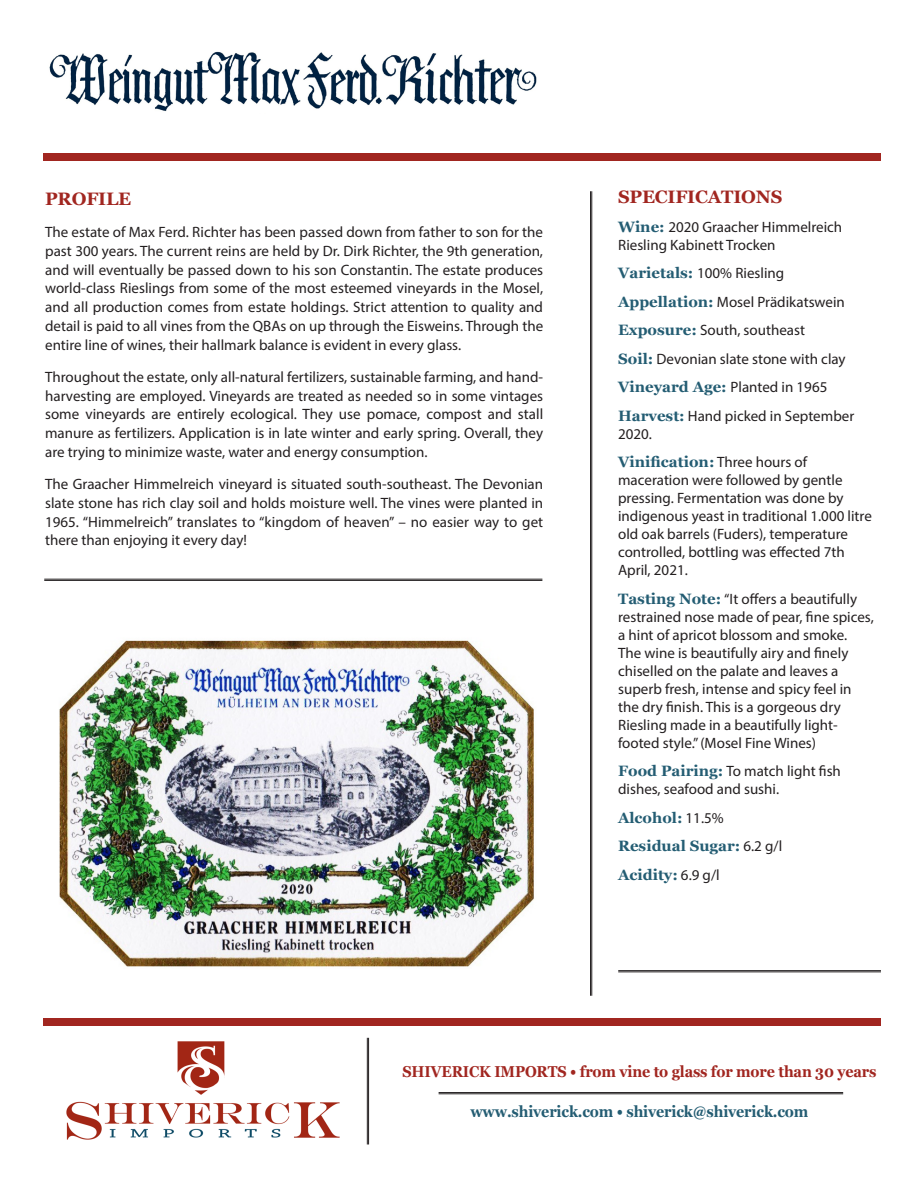
<style>
.page{position:relative;width:918px;height:1188px;background:#fff}
.page>*{position:absolute;margin:0;border:0;box-sizing:border-box;transform-origin:0 0}
.t1{font:700 18px "Georgia";letter-spacing:-.01em;color:#a12620}
.Address{font:700 15.75px "Georgia";letter-spacing:-.01em;color:#a12620;scale:.91 1}
.Address-2{font:700 15.75px "Georgia";letter-spacing:-.01em;color:#245d73;scale:.91 1}
.t2{font:15px/18px "Myriad Pro";color:#231f20}
.t3{font:700 15px "Georgia";color:#245d73}
.s1{font-family:"Georgia";font-weight:700;color:#245d73}
.s2{font-family:"Myriad Pro";font-weight:400;color:#231f20}
</style>
<div class="page">
<img style="left:49px;top:51px;width:488px;height:60px">
<img style="left:59px;top:640px;width:475px;height:327px">
<hr style="left:618px;top:970px;width:263px;height:1px;background:#231f20">
<hr style="left:618px;top:972px;width:263px;height:1px;background:#231f20">
<hr style="left:439px;top:1092px;width:404px;height:1px;background:#231f20">
<hr style="left:439px;top:1094px;width:404px;height:1px;background:#231f20">
<div style="left:44px;top:153px;width:837px;height:7px;background:#a12620"></div>
<hr style="left:44px;top:579px;width:498px;height:1px;background:#231f20">
<hr style="left:44px;top:580px;width:498px;height:1px;background:#231f20">
<div style="left:44px;top:1018px;width:837px;height:7px;background:#a12620"></div>
<img style="left:66px;top:1041px;width:274px;height:99px">
<hr style="left:590px;top:191px;width:1px;height:805px;background:#231f20">
<hr style="left:592px;top:191px;width:1px;height:805px;background:#231f20">
<hr style="left:367px;top:1038px;width:1px;height:106px;background:#231f20">
<hr style="left:368px;top:1038px;width:1px;height:106px;background:#231f20">
<p class="t1" style="left:45px;top:185px;width:88px">PROFILE</p>
<p class="t2" style="left:45px;top:222px;width:500px;line-height:18.8px;text-align:justify">The estate of Max Ferd. Richter has been passed down from father to son for the past 300 years. The current reins are held by Dr. Dirk Richter, the 9th generation, and will eventually be passed down to his son Constantin. The estate produces world-class Rieslings from some of the most esteemed vineyards in the Mosel, and all production comes from estate holdings. Strict attention to quality and detail is paid to all vines from the QBAs on up through the Eisweins. Through the entire line of wines, their hallmark balance is evident in every glass.</p>
<p class="t2" style="left:45px;top:367px;width:500px;line-height:18.8px;text-align:justify">Throughout the estate, only all-natural fertilizers, sustainable farming, and hand&shy;harvesting are employed. Vineyards are treated as needed so in some vintages some vineyards are entirely ecological. They use pomace, compost and stall manure as fertilizers. Application is in late winter and early spring. Overall, they are trying to minimize waste, water and energy consumption.</p>
<p class="t2" style="left:45px;top:474px;width:500px;line-height:18.8px;text-align:justify">The Graacher Himmelreich vineyard is situated south-southeast. The Devonian slate stone has rich clay soil and holds moisture well. The vines were planted in 1965. “Himmelreich” translates to “kingdom of heaven” – no easier way to get there than enjoying it every day!</p>
<p class="t1" style="left:618px;top:184px;width:166px">SPECIFICATIONS</p>
<p class="t2" style="left:618px;top:218px;width:226px"><span class="s1">Wine:</span> 2020 Graacher Himmelreich<br>Riesling Kabinett Trocken</p>
<p class="t2" style="left:618px;top:264px;width:168px"><span class="s1">Varietals:</span> 100% Riesling</p>
<p class="t2" style="left:618px;top:293px;width:228px"><span class="s1">Appellation:</span> Mosel Prädikatswein</p>
<p class="t2" style="left:618px;top:321px;width:188px"><span class="s1">Exposure:</span> South, southeast</p>
<p class="t2" style="left:618px;top:350px;width:229px"><span class="s1">Soil:</span> Devonian slate stone with clay</p>
<p class="t2" style="left:618px;top:378px;width:211px"><span class="s1">Vineyard Age:</span> Planted in 1965</p>
<p class="t2" style="left:618px;top:407px;width:238px"><span class="s1">Harvest:</span> Hand picked in September<br>2020.</p>
<p class="t2" style="left:618px;top:453px;width:255px"><span class="s1">Vinification:</span> Three hours of maceration were followed by gentle pressing. Fermentation was done by indigenous yeast in traditional 1.000 litre old oak barrels (Fuders), temperature controlled, bottling was effected 7th April, 2021.</p>
<p class="t2" style="left:618px;top:590px;width:257px"><span class="s1">Tasting Note:</span> “It offers a beautifully restrained nose made of pear, fine spices, a hint of apricot blossom and smoke.<br>The wine is beautifully airy and finely chiselled on the palate and leaves a superb fresh, intense and spicy feel in the dry finish. This is a gorgeous dry Riesling made in a beautifully light&shy;footed style.” (Mosel Fine Wines)</p>
<p class="t2" style="left:618px;top:762px;width:224px"><span class="s1">Food Pairing:</span> To match light fish dishes, seafood and sushi.</p>
<p class="t3" style="left:618px;top:806px;width:107px">Alcohol: <span class="s2">11.5%</span></p>
<p class="t3" style="left:618px;top:835px;width:166px">Residual Sugar: <span class="s2">6.2 g/l</span></p>
<p class="t3" style="left:618px;top:863px;width:103px">Acidity: <span class="s2">6.9 g/l</span></p>
<p class="Address" style="left:402px;top:1060px;width:523px">SHIVERICK IMPORTS • from vine to glass for more than 30 years</p>
<p class="Address-2" style="left:470px;top:1100px;width:373px">www.shiverick.com • shiverick@shiverick.com</p>
</div>
